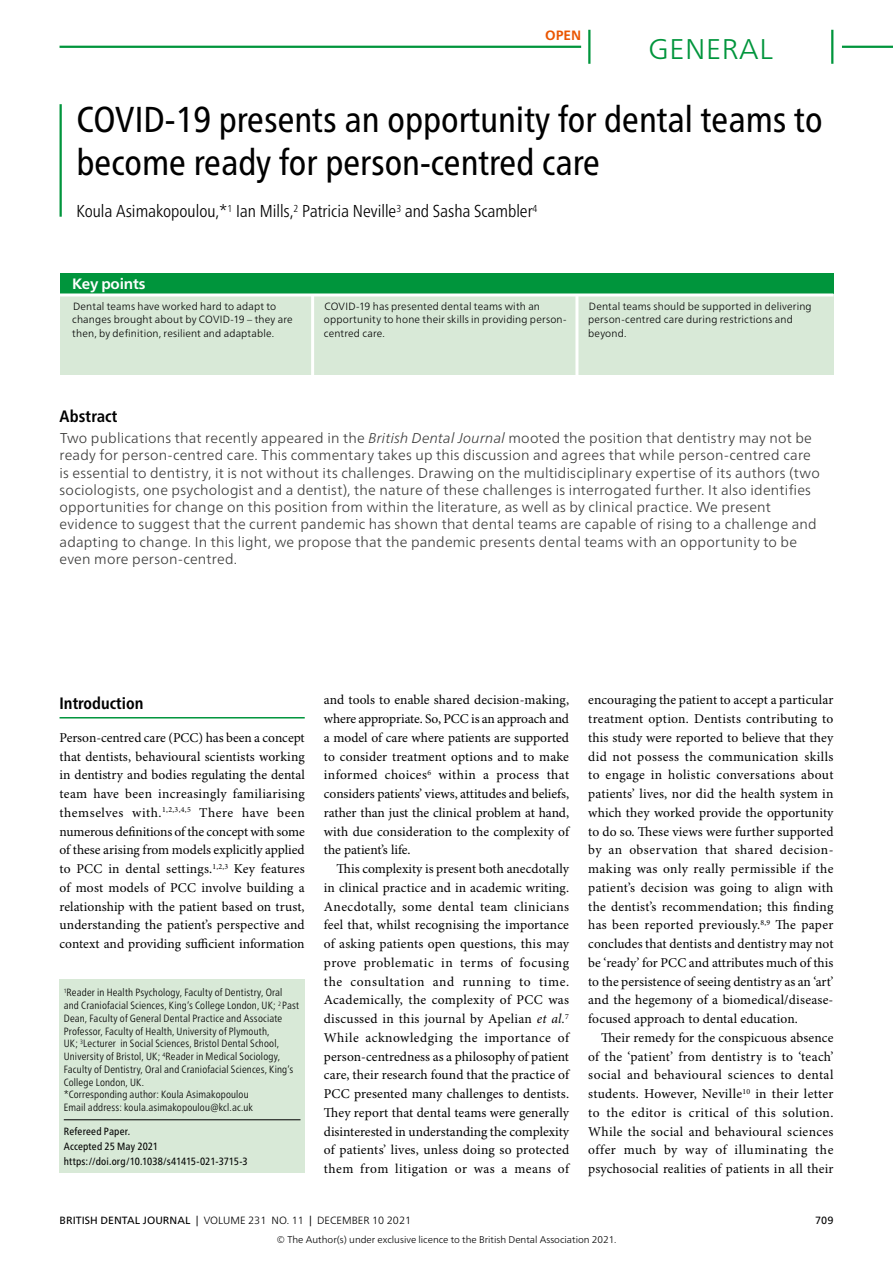
<style>
.page{position:relative;width:893px;height:1263px;background:#fff}
.page>*{position:absolute;margin:0;border:0;box-sizing:border-box;transform-origin:0 0}
.Title_3_Cnd_24pt{font:condensed 36px/43.2px "Frutiger Neue LT Pro";color:#000}
.t1{font:28.5px "Frutiger Neue LT Pro Light 2";color:#00953c}
.Author_1{font:300 condensed 17.25px "Frutiger Neue LT Pro";color:#000}
.SectionHeading_1_MSS{font:700 condensed 16.5px "Frutiger Neue LT Pro";color:#000}
.Abstract_Heading_MSS{font:700 condensed 16.5px "Frutiger Neue LT Pro";letter-spacing:.01em;color:#000}
.Key_Points_Heading_x{font:700 15px "Frutiger Neue LT Pro";letter-spacing:-.01em;color:#fff}
.t2{font:300 14.25px/17.2px "Frutiger Neue LT Pro";letter-spacing:.015em;color:#3a3a39}
.Para_9pt_justified{font:13.5px/18.8px "Minion Pro";letter-spacing:.015em;color:#000;text-align:justify}
.Para_9pt_justified_1{font:13.5px/18.8px "Minion Pro";color:#000;text-align:justify}
.NoXML_MSS_page_tag_t{font:700 13.5px "Frutiger Neue LT Pro";color:#ea5602}
.NoXML_Biography_MSS{font:300 condensed 10.5px/12.8px "Frutiger Neue LT Pro";letter-spacing:.015em;color:#000}
.t3{font:300 10.5px/13.5px "Frutiger Neue LT Pro";letter-spacing:.015em;color:#000}
.t4{font:10.5px/13.5px "Frutiger Neue LT Pro Light 2";letter-spacing:.015em;color:#000}
.NoXML_article_detail{font:condensed 10.5px "Frutiger Neue LT Pro";letter-spacing:.015em;color:#000}
.t5{font:10.5px "Frutiger Neue LT Pro";letter-spacing:.005em;color:#000}
.t6{font:300 9.75px "Frutiger Neue LT Pro";color:#000}
.s1{font-family:"Frutiger Neue LT Pro";font-weight:300}
.s2{font-style:italic}
.s3{font-weight:300}
.s4{font-family:"Frutiger Neue LT Pro Light 2"}
</style>
<div class="page">
<div style="left:60px;top:273px;width:773px;height:102px;background:#d8e9d7"></div>
<hr style="left:60px;top:104px;width:2px;height:113px;background:#00953c">
<hr style="left:60px;top:717px;width:245px;height:1px;background:#00953c">
<div style="left:60px;top:273px;width:773px;height:20px;background:#00953c"></div>
<hr style="left:60px;top:293px;width:773px;height:3px;background:#fff">
<div style="left:60px;top:980px;width:245px;height:193px;background:#d8e9d7"></div>
<hr style="left:64px;top:1119px;width:236px;height:1px;background:#000">
<hr style="left:311px;top:295px;width:3px;height:83px;background:#fff">
<hr style="left:575px;top:295px;width:3px;height:83px;background:#fff">
<hr style="left:60px;top:46px;width:521px;height:2px;background:#00953c">
<hr style="left:842px;top:46px;width:51px;height:2px;background:#00953c">
<hr style="left:588px;top:30px;width:2px;height:34px;background:#00953c">
<hr style="left:831px;top:30px;width:2px;height:34px;background:#00953c">
<p class="NoXML_MSS_page_tag_t" style="left:545px;top:27px;width:38px">OPEN</p>
<h2 class="t1" style="left:648px;top:32px;width:126px">GENERAL</h2>
<p class="Title_3_Cnd_24pt" style="left:77px;top:98px;width:747px">COVID-19 presents an opportunity for dental teams to become ready for person-centred care</p>
<p class="Author_1" style="left:77px;top:201px;width:462px">Koula Asimakopoulou,*<sup>1</sup> Ian Mills,<sup>2</sup> Patricia Neville<sup>3</sup> and Sasha Scambler<sup>4</sup></p>
<p class="Key_Points_Heading_x" style="left:72px;top:275px;width:75px">Key points</p>
<p class="t4" style="left:72px;top:300px;width:222px">Dental teams have worked hard to adapt to changes brought about by COVID-19 – they are <span class="s1">then, by definition, resilient and adaptable.</span></p>
<p class="t3" style="left:324px;top:300px;width:244px">COVID-19 has presented dental teams with an opportunity to hone their skills in providing person&shy;centred care.</p>
<p class="t3" style="left:588px;top:300px;width:225px">Dental teams should be supported in delivering person-centred care during restrictions and beyond.</p>
<p class="Abstract_Heading_MSS" style="left:60px;top:406px;width:59px">Abstract</p>
<p class="t2" style="left:60px;top:430px;width:762px">Two publications that recently appeared in the <span class="s2">British Dental Journal</span> mooted the position that dentistry may not be ready for person-centred care. This commentary takes up this discussion and agrees that while person-centred care is essential to dentistry, it is not without its challenges. Drawing on the multidisciplinary expertise of its authors (two sociologists, one psychologist and a dentist), the nature of these challenges is interrogated further. It also identifies opportunities for change on this position from within the literature, as well as by clinical practice. We present evidence to suggest that the current pandemic has shown that dental teams are capable of rising to a challenge and adapting to change. In this light, we propose that the pandemic presents dental teams with an opportunity to be even more person-centred.</p>
<p class="SectionHeading_1_MSS" style="left:60px;top:693px;width:85px">Introduction</p>
<p class="Para_9pt_justified_1" style="left:60px;top:729px;width:247px">Person-centred care (PCC) has been a concept that dentists, behavioural scientists working in dentistry and bodies regulating the dental team have been increasingly familiarising themselves with.<sup>1,2,3,4,5</sup> There have been numerous definitions of the concept with some of these arising from models explicitly applied to PCC in dental settings.<sup>1,2,3</sup> Key features of most models of PCC involve building a relationship with the patient based on trust, understanding the patient’s perspective and context and providing sufficient information</p>
<p class="NoXML_Biography_MSS" style="left:64px;top:986px;width:237px"><sup>1</sup>Reader in Health Psychology, Faculty of Dentistry, Oral and Craniofacial Sciences, King’s College London, UK; <sup>2</sup> Past Dean, Faculty of General Dental Practice and Associate Professor, Faculty of Health, University of Plymouth,<br>UK; <sup>3</sup>Lecturer in Social Sciences, Bristol Dental School, University of Bristol, UK; <sup>4</sup>Reader in Medical Sociology, Faculty of Dentistry, Oral and Craniofacial Sciences, King’s College London, UK.<br>*Corresponding author: Koula Asimakopoulou<br>Email address: koula.asimakopoulou@kcl.ac.uk</p>
<p class="NoXML_article_detail" style="left:64px;top:1125px;width:68px">Refereed Paper.</p>
<p class="NoXML_article_detail" style="left:64px;top:1140px;width:96px">Accepted 25 May 2021</p>
<p class="NoXML_article_detail" style="left:64px;top:1155px;width:185px">https://doi.org/10.1038/s41415-021-3715-3</p>
<p class="Para_9pt_justified_1" style="left:324px;top:691px;width:247px">and tools to enable shared decision-making, where appropriate. So, PCC is an approach and a model of care where patients are supported to consider treatment options and to make informed choices<sup>6</sup> within a process that considers patients’ views, attitudes and beliefs, rather than just the clinical problem at hand, with due consideration to the complexity of the patient’s life.</p>
<p class="Para_9pt_justified" style="left:324px;top:860px;width:247px;text-indent:13px">This complexity is present both anecdotally in clinical practice and in academic writing.<br>Anecdotally, some dental team clinicians feel that, whilst recognising the importance of asking patients open questions, this may prove problematic in terms of focusing the consultation and running to time.<br>Academically, the complexity of PCC was discussed in this journal by Apelian <span class="s2">et al.</span><sup>7<br></sup>While acknowledging the importance of person-centredness as a philosophy of patient care, their research found that the practice of PCC presented many challenges to dentists.<br>They report that dental teams were generally disinterested in understanding the complexity of patients’ lives, unless doing so protected them from litigation or was a means of</p>
<p class="Para_9pt_justified" style="left:588px;top:691px;width:247px">encouraging the patient to accept a particular treatment option. Dentists contributing to this study were reported to believe that they did not possess the communication skills to engage in holistic conversations about patients’ lives, nor did the health system in which they worked provide the opportunity to do so. These views were further supported by an observation that shared decision&shy;making was only really permissible if the patient’s decision was going to align with the dentist’s recommendation; this finding has been reported previously.<sup>8,9</sup> The paper concludes that dentists and dentistry may not be ‘ready’ for PCC and attributes much of this to the persistence of seeing dentistry as an ‘art’ and the hegemony of a biomedical/disease&shy;focused approach to dental education.</p>
<p class="Para_9pt_justified" style="left:588px;top:1029px;width:247px;text-indent:13px">Their remedy for the conspicuous absence of the ‘patient’ from dentistry is to ‘teach’ social and behavioural sciences to dental students. However, Neville<sup>10</sup> in their letter to the editor is critical of this solution.<br>While the social and behavioural sciences offer much by way of illuminating the psychosocial realities of patients in all their</p>
<p class="t5" style="left:60px;top:1214px;width:353px">BRITISH DENTAL JOURNAL | <span class="s3">VOLUME 231 NO. 11</span> | <span class="s4">December 10 2021</span></p>
<p class="t5" style="left:815px;top:1214px;width:20px">709</p>
<p class="t6" style="left:276px;top:1234px;width:342px">© The Author(s) under exclusive licence to the British Dental Association 2021.</p>
</div>
